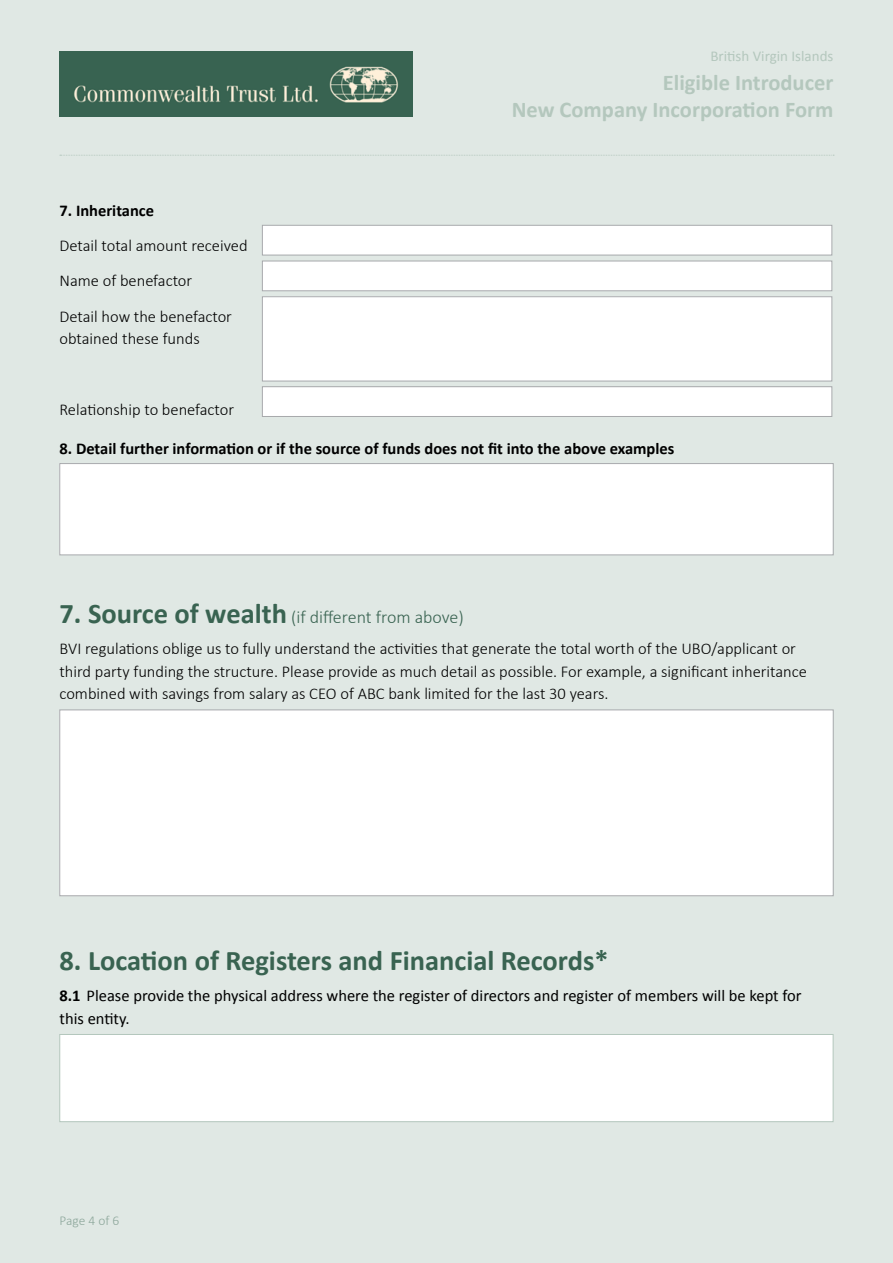
<style>
.page{position:relative;width:893px;height:1263px;background:#e0e8e4}
.page>*{position:absolute;margin:0;border:0;box-sizing:border-box;transform-origin:0 0}
.t1{font:700 28.5px "Calibri";color:#396351}
.t2{font:700 22.5px/27px "Calibri";color:#b4c7bd;text-align:right}
.t3{font:300 18px "Calibri";color:#396351}
.t4{font:300 16.5px/35.2px "Calibri";color:#000}
.t5{font:16.5px/22.5px "Calibri";color:#000}
.t6{font:700 16.5px "Calibri";color:#000}
.t7{font:15px "Calibri";color:#b4c7bd}
.t8{font:300 13.5px "Calibri";letter-spacing:-.005em;color:#8da79b}
.s1{font-weight:700;font-size:28.5px}
.s2{font-weight:700}
</style>
<div class="page">
<svg style="left:60px;top:155px;width:774px;height:1px"></svg>
<img style="left:60px;top:51px;width:352px;height:66px">
<div style="left:262px;top:225px;width:570px;height:30px;background:#fff"></div>
<div style="left:262px;top:225px;width:570px;height:30px;border:1px solid #a7a9ac"></div>
<div style="left:262px;top:261px;width:570px;height:30px;background:#fff"></div>
<div style="left:262px;top:261px;width:570px;height:30px;border:1px solid #a7a9ac"></div>
<div style="left:262px;top:297px;width:570px;height:84px;background:#fff"></div>
<div style="left:262px;top:296px;width:570px;height:85px;border:1px solid #a7a9ac"></div>
<div style="left:262px;top:387px;width:570px;height:29px;background:#fff"></div>
<div style="left:262px;top:386px;width:570px;height:31px;border:1px solid #a7a9ac"></div>
<div style="left:60px;top:464px;width:773px;height:91px;background:#fff"></div>
<div style="left:60px;top:463px;width:773px;height:92px;border:1px solid #a7a9ac"></div>
<div style="left:60px;top:710px;width:773px;height:186px;background:#fff"></div>
<div style="left:60px;top:710px;width:773px;height:186px;border:1px solid #a7a9ac"></div>
<div style="left:60px;top:1034px;width:773px;height:88px;background:#fff;border:1px solid #b4c7bd"></div>
<p class="t6" style="left:60px;top:200px;width:96px">7. Inheritance</p>
<p class="t4" style="left:60px;top:228px;width:190px">Detail total amount received<br>Name of benefactor<br>Detail how the benefactor</p>
<p class="t4" style="left:60px;top:321px;width:142px">obtained these funds</p>
<p class="t7" style="left:710px;top:47px;width:124px">British Virgin Islands</p>
<h2 class="t2" style="left:512px;top:68px;width:323px">Eligible Introducer<br>New Company Incorporation Form</h2>
<p class="t4" style="left:60px;top:391px;width:176px">Relationship to benefactor</p>
<p class="t6" style="left:60px;top:438px;width:616px">8. Detail further information or if the source of funds does not fit into the above examples</p>
<p class="t3" style="left:60px;top:606px;width:406px"><span class="s1">7. Source of wealth</span> (if different from above)</p>
<p class="t4" style="left:60px;top:637px;width:749px;line-height:22.5px">BVI regulations oblige us to fully understand the activities that generate the total worth of the UBO/applicant or third party funding the structure. Please provide as much detail as possible. For example, a significant inheritance combined with savings from salary as CEO of ABC bank limited for the last 30 years.</p>
<h1 class="t1" style="left:60px;top:943px;width:550px">8. Location of Registers and Financial Records*</h1>
<p class="t5" style="left:60px;top:983px;width:744px"><span class="s2">8.1</span> Please provide the physical address where the register of directors and register of members will be kept for this entity.</p>
<p class="t8" style="left:60px;top:1212px;width:61px">Page 4 of 6</p>
</div>
